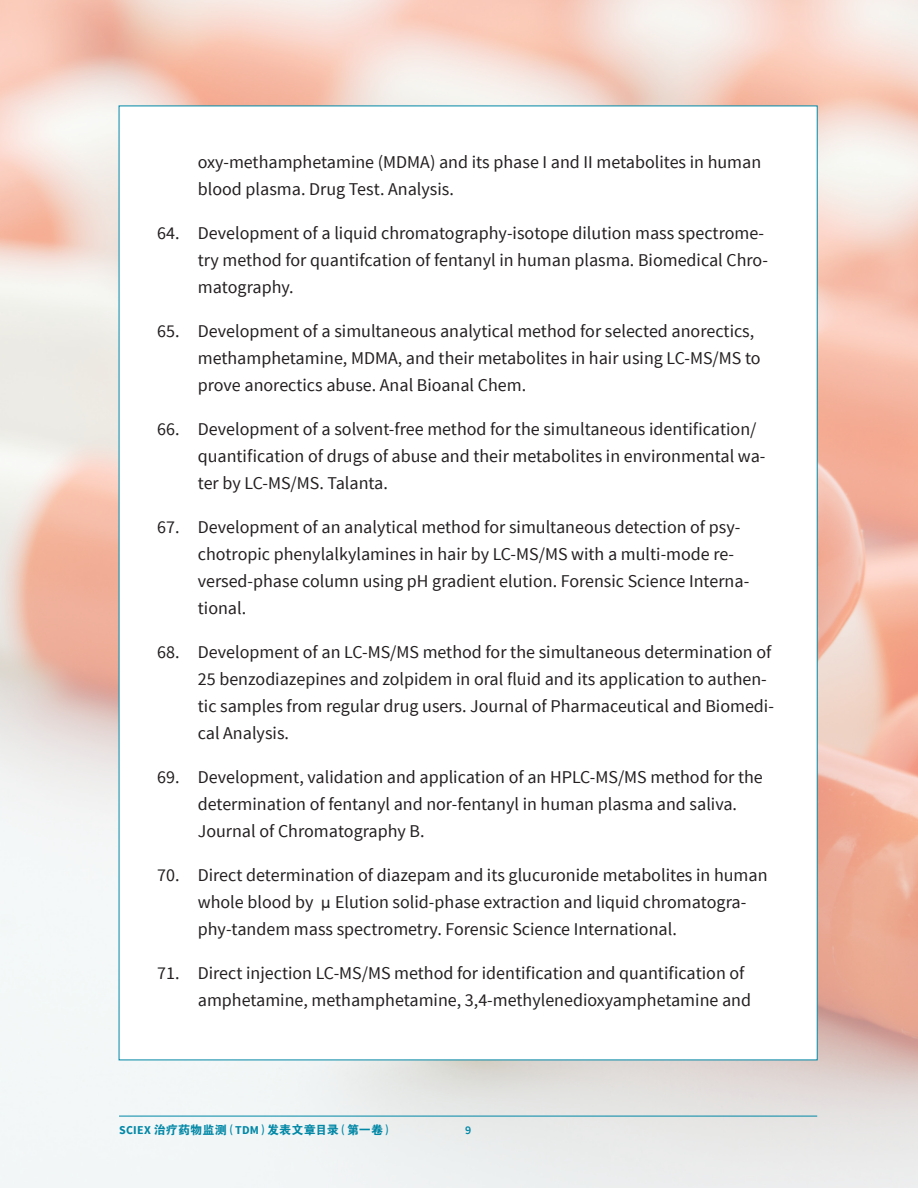
<style>
.page{position:relative;width:918px;height:1188px;background:#fff}
.page>*{position:absolute;margin:0;border:0;box-sizing:border-box;transform-origin:0 0}
.t1{font:18px/27px "Source Sans Pro";color:#231f20}
.t2{font:12px "FZDHTK GBK1 0";letter-spacing:.01em;color:#0087a6}
.t3{font:600 12px "Source Sans Pro";color:#0087a6}
.s1{font-family:"FZZDXK GBK1 0"}
.s2{font-family:"Source Sans Pro";font-weight:700}
</style>
<div class="page">
<img style="left:0;top:0;width:918px;height:1188px">
<hr style="left:119px;top:1116px;width:698px;height:1px;background:#0087a6">
<div style="left:119px;top:106px;width:699px;height:954px;background:#fff"></div>
<p class="t1" style="left:198px;top:149px;width:565px">oxy-methamphetamine (MDMA) and its phase I and II metabolites in human blood plasma. Drug Test. Analysis.</p>
<p class="t1" style="left:198px;top:220px;width:572px;text-indent:-40px">64. Development of a liquid chromatography-isotope dilution mass spectrome&shy;try method for quantifcation of fentanyl in human plasma. Biomedical Chro&shy;matography.</p>
<p class="t1" style="left:198px;top:318px;width:564px;text-indent:-40px">65. Development of a simultaneous analytical method for selected anorectics, methamphetamine, MDMA, and their metabolites in hair using LC-MS/MS to prove anorectics abuse. Anal Bioanal Chem.</p>
<p class="t1" style="left:198px;top:416px;width:569px;text-indent:-40px">66. Development of a solvent-free method for the simultaneous identification/ quantification of drugs of abuse and their metabolites in environmental wa&shy;ter by LC-MS/MS. Talanta.</p>
<p class="t1" style="left:198px;top:514px;width:553px;text-indent:-40px">67. Development of an analytical method for simultaneous detection of psy&shy;chotropic phenylalkylamines in hair by LC-MS/MS with a multi-mode re&shy;versed-phase column using pH gradient elution. Forensic Science Interna&shy;tional.</p>
<p class="t1" style="left:198px;top:639px;width:578px;text-indent:-40px">68. Development of an LC-MS/MS method for the simultaneous determination of 25 benzodiazepines and zolpidem in oral fluid and its application to authen&shy;tic samples from regular drug users. Journal of Pharmaceutical and Biomedi&shy;cal Analysis.</p>
<p class="t1" style="left:198px;top:764px;width:567px;text-indent:-40px">69. Development, validation and application of an HPLC-MS/MS method for the determination of fentanyl and nor-fentanyl in human plasma and saliva.<br>Journal of Chromatography B.</p>
<p class="t1" style="left:198px;top:862px;width:571px;text-indent:-40px">70. Direct determination of diazepam and its glucuronide metabolites in human whole blood by <span class="s1">μ</span>Elution solid-phase extraction and liquid chromatogra&shy;phy-tandem mass spectrometry. Forensic Science International.</p>
<p class="t1" style="left:198px;top:960px;width:555px;text-indent:-40px">71. Direct injection LC-MS/MS method for identification and quantification of amphetamine, methamphetamine, 3,4-methylenedioxyamphetamine and</p>
<p class="t2" style="left:119px;top:1124px;width:276px"><span class="s2">SCIEX</span> 治疗药物监测（<span class="s2">TDM</span>）发表文章目录（第一卷）</p>
<p class="t3" style="left:465px;top:1122px;width:8px">9</p>
</div>
